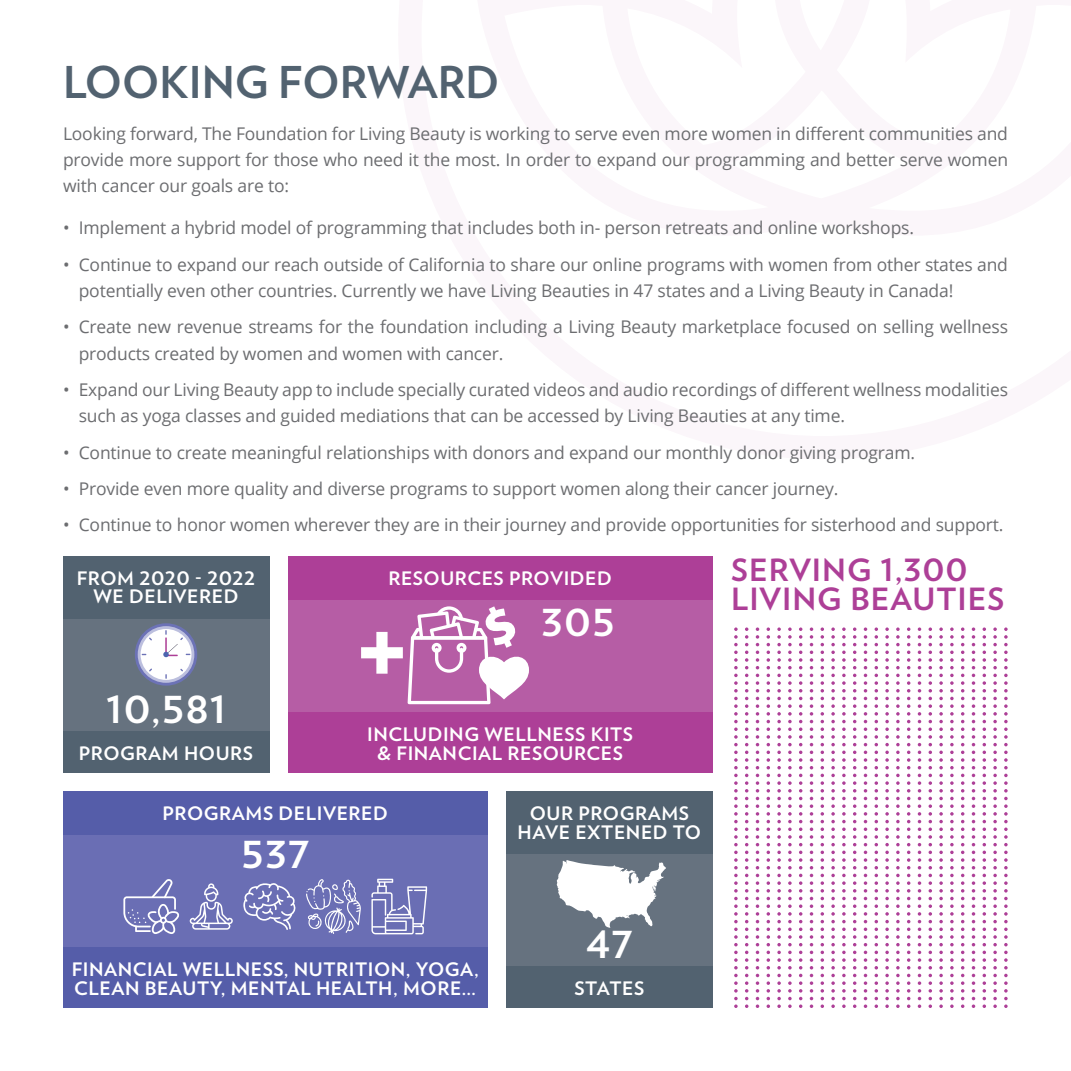
<style>
.page{position:relative;width:1071px;height:1071px;background:#fff}
.page>*{position:absolute;margin:0;border:0;box-sizing:border-box;transform-origin:0 0}
.t1{font:700 43.75px "Verlag";color:#526270}
.t2{font:700 37.1px "Verlag";letter-spacing:.03em;color:#fff}
.t3{font:700 30.62px/29.8px "Verlag";letter-spacing:.03em;color:#ad3f97}
.t4{font:700 18.55px/18.6px "Verlag";letter-spacing:.03em;color:#fff;text-align:center}
.t5{font:17.5px/26.2px "Open Sans";letter-spacing:-.01em;color:#6c6d70}
</style>
<div class="page">
<div style="left:506px;top:806px;width:206px;height:190px;background:#66727f"></div>
<div style="left:506px;top:967px;width:206px;height:41px;background:#526270"></div>
<div style="left:506px;top:792px;width:206px;height:62px;background:#526270"></div>
<svg style="left:557px;top:860px;width:109px;height:68px"></svg>
<div style="left:63px;top:571px;width:206px;height:189px;background:#66727f"></div>
<div style="left:63px;top:731px;width:206px;height:42px;background:#526270"></div>
<div style="left:63px;top:556px;width:206px;height:62px;background:#526270"></div>
<svg style="left:135px;top:623px;width:62px;height:63px"></svg>
<svg style="left:138px;top:626px;width:56px;height:57px"></svg>
<div style="left:141px;top:629px;width:50px;height:51px;background:#fff;border-radius:50%"></div>
<svg style="left:163px;top:630px;width:27px;height:27px"></svg>
<div style="left:288px;top:571px;width:424px;height:189px;background:#b65da5"></div>
<div style="left:288px;top:712px;width:424px;height:61px;background:#ad3f97"></div>
<div style="left:288px;top:556px;width:424px;height:44px;background:#ad3f97"></div>
<svg style="left:361px;top:606px;width:168px;height:98px"></svg>
<div style="left:63px;top:806px;width:425px;height:190px;background:#6a6eb4"></div>
<div style="left:63px;top:947px;width:425px;height:61px;background:#555da9"></div>
<div style="left:63px;top:792px;width:425px;height:43px;background:#555da9"></div>
<svg style="left:243px;top:883px;width:53px;height:47px"></svg>
<svg style="left:123px;top:879px;width:56px;height:55px"></svg>
<svg style="left:371px;top:879px;width:56px;height:55px"></svg>
<svg style="left:190px;top:883px;width:43px;height:47px"></svg>
<svg style="left:306px;top:879px;width:55px;height:55px"></svg>
<svg style="left:864px;top:627px;width:3px;height:381px"></svg>
<svg style="left:1004px;top:627px;width:4px;height:381px"></svg>
<svg style="left:853px;top:627px;width:3px;height:381px"></svg>
<svg style="left:993px;top:627px;width:4px;height:381px"></svg>
<svg style="left:842px;top:627px;width:4px;height:381px"></svg>
<svg style="left:983px;top:627px;width:3px;height:381px"></svg>
<svg style="left:831px;top:627px;width:4px;height:381px"></svg>
<svg style="left:972px;top:627px;width:3px;height:381px"></svg>
<svg style="left:821px;top:627px;width:3px;height:381px"></svg>
<svg style="left:961px;top:627px;width:3px;height:381px"></svg>
<svg style="left:810px;top:627px;width:3px;height:381px"></svg>
<svg style="left:950px;top:627px;width:4px;height:381px"></svg>
<svg style="left:799px;top:627px;width:3px;height:381px"></svg>
<svg style="left:939px;top:627px;width:4px;height:381px"></svg>
<svg style="left:788px;top:627px;width:4px;height:381px"></svg>
<svg style="left:929px;top:627px;width:3px;height:381px"></svg>
<svg style="left:777px;top:627px;width:4px;height:381px"></svg>
<svg style="left:918px;top:627px;width:3px;height:381px"></svg>
<svg style="left:767px;top:627px;width:3px;height:381px"></svg>
<svg style="left:907px;top:627px;width:3px;height:381px"></svg>
<svg style="left:756px;top:627px;width:3px;height:381px"></svg>
<svg style="left:896px;top:627px;width:4px;height:381px"></svg>
<svg style="left:745px;top:627px;width:3px;height:381px"></svg>
<svg style="left:885px;top:627px;width:4px;height:381px"></svg>
<svg style="left:734px;top:627px;width:4px;height:381px"></svg>
<svg style="left:875px;top:627px;width:3px;height:381px"></svg>
<h1 class="t1" style="left:63px;top:48px;width:438px">LOOKING FORWARD</h1>
<p class="t5" style="left:63px;top:120px;width:947px;text-align:justify">Looking forward, The Foundation for Living Beauty is working to serve even more women in different communities and provide more support for those who need it the most. In order to expand our programming and better serve women with cancer our goals are to:</p>
<p class="t5" style="left:63px;top:215px;width:853px">• Implement a hybrid model of programming that includes both in- person retreats and online workshops.</p>
<p class="t5" style="left:79px;top:251px;width:931px;text-indent:-16px">• Continue to expand our reach outside of California to share our online programs with women from other states and potentially even other countries. Currently we have Living Beauties in 47 states and a Living Beauty in Canada!</p>
<p class="t5" style="left:79px;top:313px;width:931px;text-indent:-16px">• Create new revenue streams for the foundation including a Living Beauty marketplace focused on selling wellness products created by women and women with cancer.</p>
<p class="t5" style="left:79px;top:376px;width:931px;text-indent:-16px">• Expand our Living Beauty app to include specially curated videos and audio recordings of different wellness modalities such as yoga classes and guided mediations that can be accessed by Living Beauties at any time.</p>
<p class="t5" style="left:63px;top:439px;width:854px">• Continue to create meaningful relationships with donors and expand our monthly donor giving program.</p>
<p class="t5" style="left:63px;top:475px;width:777px">• Provide even more quality and diverse programs to support women along their cancer journey.</p>
<p class="t5" style="left:63px;top:511px;width:942px">• Continue to honor women wherever they are in their journey and provide opportunities for sisterhood and support.</p>
<p class="t4" style="left:77px;top:568px;width:180px">FROM 2020 - 2022<br>WE DELIVERED</p>
<h2 class="t2" style="left:106px;top:680px;width:122px">10,581</h2>
<p class="t4" style="left:79px;top:743px;width:176px">PROGRAM HOURS</p>
<p class="t4" style="left:388px;top:568px;width:225px">RESOURCES PROVIDED</p>
<h2 class="t2" style="left:541px;top:594px;width:75px">305</h2>
<p class="t4" style="left:367px;top:724px;width:267px">INCLUDING WELLNESS KITS &amp; FINANCIAL RESOURCES</p>
<p class="t4" style="left:163px;top:803px;width:227px">PROGRAMS DELIVERED</p>
<h2 class="t2" style="left:241px;top:825px;width:70px">537</h2>
<p class="t4" style="left:72px;top:960px;width:409px;text-align:left">FINANCIAL WELLNESS, NUTRITION, YOGA,<br>CLEAN BEAUTY, MENTAL HEALTH, MORE…</p>
<p class="t4" style="left:518px;top:803px;width:185px">OUR PROGRAMS<br>HAVE EXTENED TO</p>
<h2 class="t2" style="left:586px;top:916px;width:48px">47</h2>
<p class="t4" style="left:574px;top:978px;width:71px">STATES</p>
<h3 class="t3" style="left:731px;top:553px;width:275px">SERVING 1,300<br>LIVING BEAUTIES</h3>
</div>
